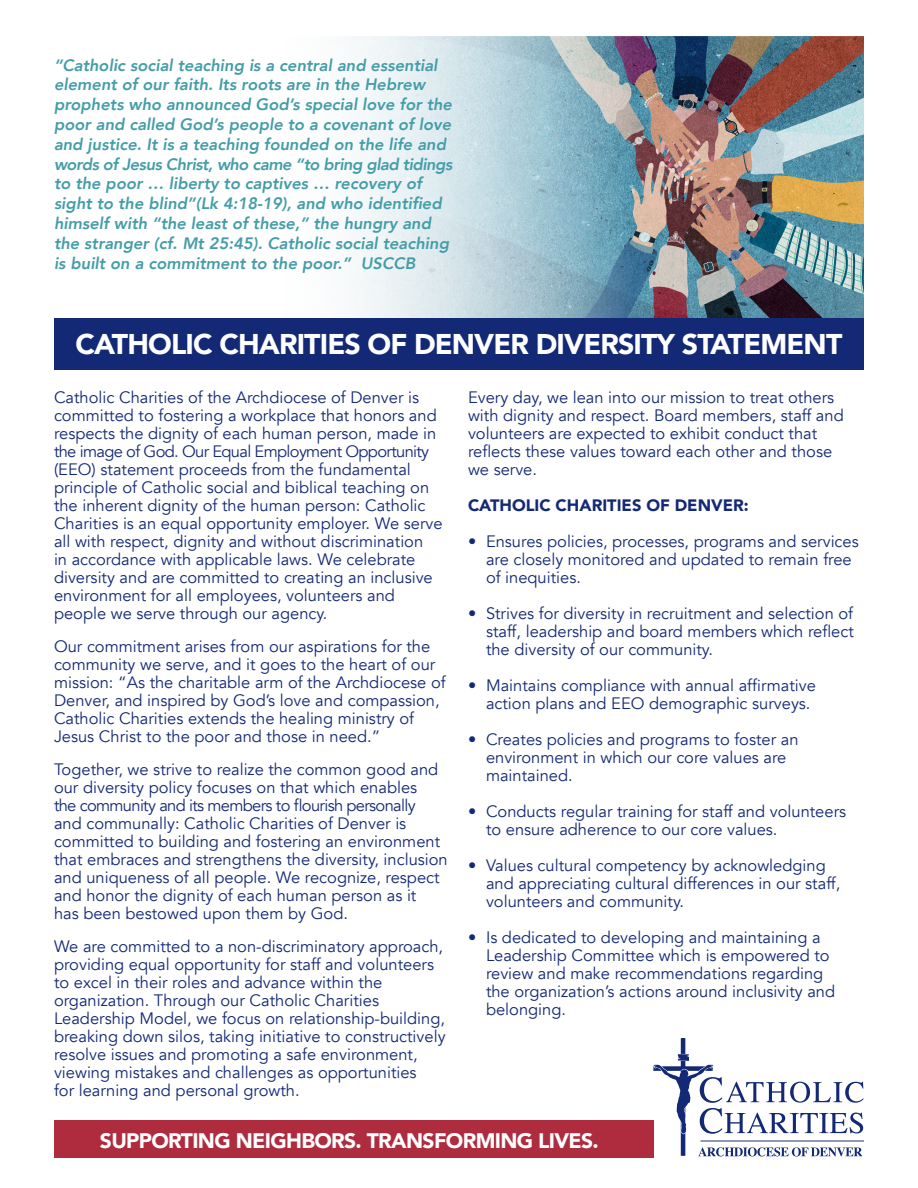
<style>
.page{position:relative;width:918px;height:1188px;background:#fff}
.page>*{position:absolute;margin:0;border:0;box-sizing:border-box;transform-origin:0 0}
.t1{font:900 28.5px "Avenir";letter-spacing:-.03em;color:#fff}
.t2{font:900 21px "Avenir";letter-spacing:-.03em;color:#fff}
.t3{font:16.5px/18px "Avenir";color:#142975}
.t4{font:italic 800 16.5px/19.8px "Avenir";color:#449da8}
.t5{font:16.5px "Avenir";letter-spacing:-.04em;color:#142975}
.t6{font:900 16.5px "Avenir";color:#142975}
</style>
<div class="page">
<img style="left:351px;top:37px;width:513px;height:281px">
<div style="left:54px;top:318px;width:810px;height:52px;background:#142975"></div>
<svg style="left:653px;top:1038px;width:211px;height:118px"></svg>
<hr style="left:701px;top:1141px;width:163px;height:1px;background:#263172">
<div style="left:54px;top:1120px;width:599px;height:38px;background:#af2b3e"></div>
<p class="t4" style="left:54px;top:55px;width:400px">“Catholic social teaching is a central and essential element of our faith. Its roots are in the Hebrew prophets who announced God’s special love for the poor and called God’s people to a covenant of love and justice. It is a teaching founded on the life and words of Jesus Christ, who came “to bring glad tidings to the poor … liberty to captives … recovery of sight to the blind”(Lk 4:18-19), and who identified himself with “the least of these,” the hungry and the stranger (cf. Mt 25:45). Catholic social teaching is built on a commitment to the poor.” USCCB</p>
<p class="t1" style="left:76px;top:319px;width:768px">CATHOLIC CHARITIES OF DENVER DIVERSITY STATEMENT</p>
<p class="t3" style="left:54px;top:388px;width:390px">Catholic Charities of the Archdiocese of Denver is committed to fostering a workplace that honors and respects the dignity of each human person, made in the image of God. Our Equal Employment Opportunity (EEO) statement proceeds from the fundamental principle of Catholic social and biblical teaching on the inherent dignity of the human person: Catholic Charities is an equal opportunity employer. We serve all with respect, dignity and without discrimination<br>in accordance with applicable laws. We celebrate diversity and are committed to creating an inclusive environment for all employees, volunteers and</p>
<p class="t3" style="left:54px;top:604px;width:275px">people we serve through our agency.</p>
<p class="t3" style="left:54px;top:637px;width:393px">Our commitment arises from our aspirations for the community we serve, and it goes to the heart of our mission: “As the charitable arm of the Archdiocese of Denver, and inspired by God’s love and compassion, Catholic Charities extends the healing ministry of Jesus Christ to the poor and those in need.”</p>
<p class="t3" style="left:54px;top:760px;width:386px">Together, we strive to realize the common good and our diversity policy focuses on that which enables</p>
<p class="t5" style="left:54px;top:795px;width:363px">the community and its members to flourish personally</p>
<p class="t3" style="left:54px;top:814px;width:354px">and communally: Catholic Charities of Denver is</p>
<p class="t3" style="left:54px;top:832px;width:395px">committed to building and fostering an environment that embraces and strengthens the diversity, inclusion and uniqueness of all people. We recognize, respect and honor the dignity of each human person as it</p>
<p class="t3" style="left:54px;top:904px;width:296px">has been bestowed upon them by God.</p>
<p class="t3" style="left:54px;top:937px;width:391px">We are committed to a non-discriminatory approach, providing equal opportunity for staff and volunteers to excel in their roles and advance within the</p>
<p class="t3" style="left:54px;top:991px;width:327px">organization. Through our Catholic Charities</p>
<p class="t3" style="left:54px;top:1009px;width:393px">Leadership Model, we focus on relationship-building, breaking down silos, taking initiative to constructively resolve issues and promoting a safe environment, viewing mistakes and challenges as opportunities</p>
<p class="t3" style="left:54px;top:1081px;width:247px">for learning and personal growth.</p>
<p class="t3" style="left:468px;top:388px;width:377px">Every day, we lean into our mission to treat others with dignity and respect. Board members, staff and volunteers are expected to exhibit conduct that</p>
<p class="t3" style="left:468px;top:442px;width:366px">reflects these values toward each other and those</p>
<p class="t3" style="left:468px;top:460px;width:71px">we serve.</p>
<p class="t6" style="left:468px;top:491px;width:282px">CATHOLIC CHARITIES OF DENVER:</p>
<p class="t3" style="left:468px;top:532px;width:392px">• Ensures policies, processes, programs and services</p>
<p class="t3" style="left:486px;top:550px;width:367px">are closely monitored and updated to remain free</p>
<p class="t3" style="left:486px;top:568px;width:97px">of inequities.</p>
<p class="t3" style="left:468px;top:604px;width:387px">• Strives for diversity in recruitment and selection of</p>
<p class="t3" style="left:486px;top:622px;width:369px">staff, leadership and board members which reflect</p>
<p class="t3" style="left:486px;top:640px;width:229px">the diversity of our community.</p>
<p class="t3" style="left:468px;top:676px;width:349px">• Maintains compliance with annual affirmative</p>
<p class="t3" style="left:486px;top:694px;width:326px">action plans and EEO demographic surveys.</p>
<p class="t3" style="left:468px;top:730px;width:332px">• Creates policies and programs to foster an</p>
<p class="t3" style="left:486px;top:748px;width:302px">environment in which our core values are</p>
<p class="t3" style="left:486px;top:766px;width:88px">maintained.</p>
<p class="t3" style="left:468px;top:802px;width:380px">• Conducts regular training for staff and volunteers</p>
<p class="t3" style="left:486px;top:820px;width:293px">to ensure adherence to our core values.</p>
<p class="t3" style="left:468px;top:856px;width:359px">• Values cultural competency by acknowledging</p>
<p class="t3" style="left:486px;top:874px;width:356px">and appreciating cultural differences in our staff,</p>
<p class="t3" style="left:486px;top:892px;width:200px">volunteers and community.</p>
<p class="t3" style="left:468px;top:928px;width:354px">• Is dedicated to developing and maintaining a</p>
<p class="t3" style="left:486px;top:946px;width:345px">Leadership Committee which is empowered to</p>
<p class="t3" style="left:486px;top:964px;width:339px">review and make recommendations regarding</p>
<p class="t3" style="left:486px;top:982px;width:351px">the organization’s actions around inclusivity and</p>
<p class="t3" style="left:486px;top:1000px;width:82px">belonging.</p>
<p class="t2" style="left:100px;top:1122px;width:500px">SUPPORTING NEIGHBORS. TRANSFORMING LIVES.</p>
</div>
